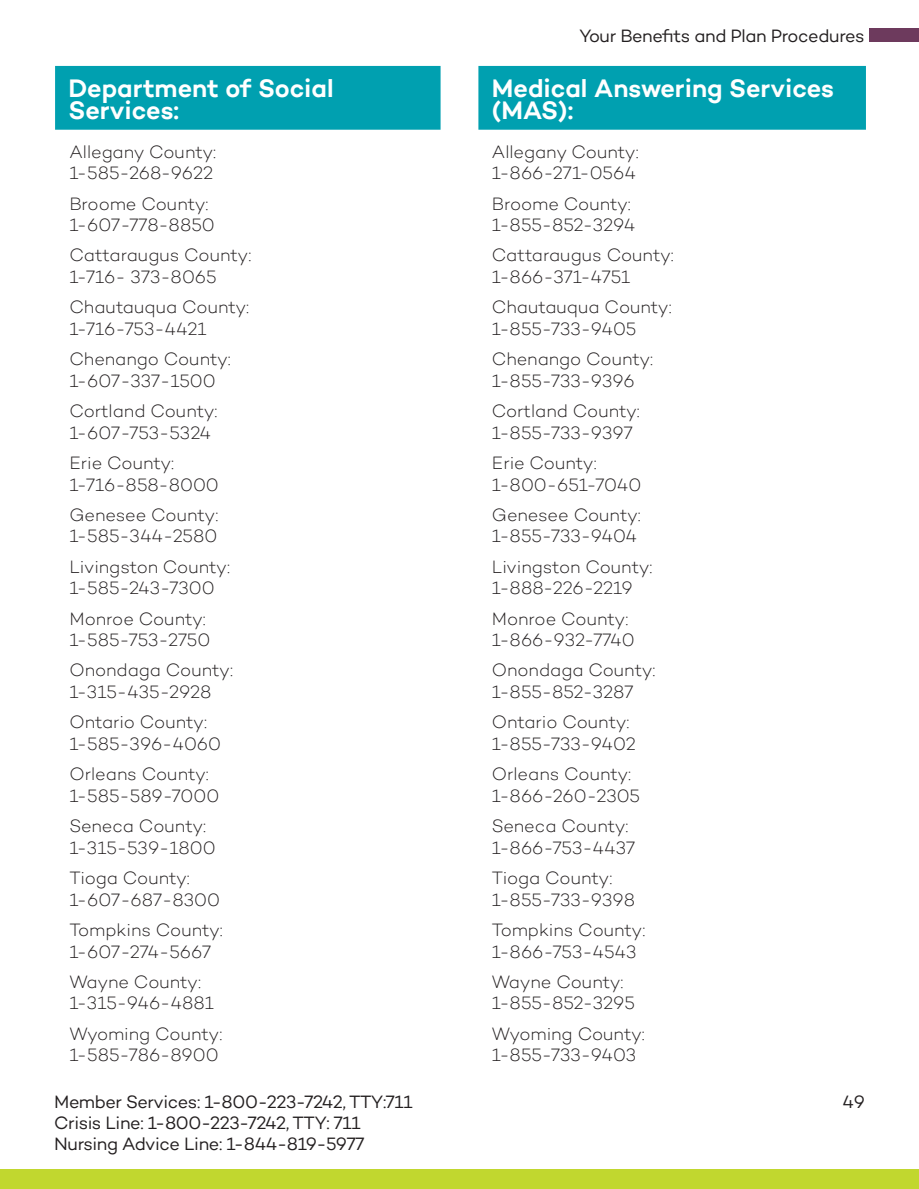
<style>
.page{position:relative;width:919px;height:1189px;background:#fff}
.page>*{position:absolute;margin:0;border:0;box-sizing:border-box;transform-origin:0 0}
.t1{font:600 25.5px/21.8px "Campton";letter-spacing:-.005em;color:#fff}
.t2{font:300 18px/21.6px "Campton";color:#231f20}
.t3{font:18px/21px "Campton";letter-spacing:-.02em;color:#231f20}
</style>
<div class="page">
<div style="left:868px;top:28px;width:50px;height:14px;background:#6d3a5d"></div>
<div style="left:0;top:1168px;width:918px;height:20px;background:#c1d72f"></div>
<div style="left:55px;top:66px;width:810px;height:64px;background:#00a0b0"></div>
<p class="t3" style="left:579px;top:25px;width:286px">Your Benefits and Plan Procedures</p>
<h2 class="t1" style="left:69px;top:77px;width:266px">Department of Social<br>Services:</h2>
<h2 class="t1" style="left:491px;top:77px;width:343px">Medical Answering Services (MAS):</h2>
<p class="t2" style="left:69px;top:140px;width:148px">Allegany County:<br>1-585-268-9622</p>
<p class="t2" style="left:69px;top:192px;width:147px">Broome County:<br>1-607-778-8850</p>
<p class="t2" style="left:69px;top:244px;width:183px">Cattaraugus County:<br>1-716- 373-8065</p>
<p class="t2" style="left:69px;top:296px;width:181px">Chautauqua County:<br>1-716-753-4421</p>
<p class="t2" style="left:69px;top:348px;width:163px">Chenango County:<br>1-607-337-1500</p>
<p class="t2" style="left:69px;top:399px;width:149px">Cortland County:<br>1-607-753-5324</p>
<p class="t2" style="left:69px;top:451px;width:151px">Erie County:<br>1-716-858-8000</p>
<p class="t2" style="left:69px;top:503px;width:150px">Genesee County:<br>1-585-344-2580</p>
<p class="t2" style="left:69px;top:555px;width:162px">Livingston County:<br>1-585-243-7300</p>
<p class="t2" style="left:69px;top:607px;width:142px">Monroe County:<br>1-585-753-2750</p>
<p class="t2" style="left:69px;top:659px;width:165px">Onondaga County:<br>1-315-435-2928</p>
<p class="t2" style="left:69px;top:711px;width:153px">Ontario County:<br>1-585-396-4060</p>
<p class="t2" style="left:69px;top:762px;width:151px">Orleans County:<br>1-585-589-7000</p>
<p class="t2" style="left:69px;top:814px;width:148px">Seneca County:<br>1-315-539-1800</p>
<p class="t2" style="left:69px;top:866px;width:152px">Tioga County:<br>1-607-687-8300</p>
<p class="t2" style="left:69px;top:918px;width:155px">Tompkins County:<br>1-607-274-5667</p>
<p class="t2" style="left:69px;top:970px;width:146px">Wayne County:<br>1-315-946-4881</p>
<p class="t2" style="left:69px;top:1022px;width:154px">Wyoming County:<br>1-585-786-8900</p>
<p class="t2" style="left:491px;top:140px;width:148px">Allegany County:<br>1-866-271-0564</p>
<p class="t2" style="left:491px;top:192px;width:145px">Broome County:<br>1-855-852-3294</p>
<p class="t2" style="left:491px;top:244px;width:183px">Cattaraugus County:<br>1-866-371-4751</p>
<p class="t2" style="left:491px;top:296px;width:181px">Chautauqua County:<br>1-855-733-9405</p>
<p class="t2" style="left:491px;top:348px;width:163px">Chenango County:<br>1-855-733-9396</p>
<p class="t2" style="left:491px;top:399px;width:149px">Cortland County:<br>1-855-733-9397</p>
<p class="t2" style="left:491px;top:451px;width:151px">Erie County:<br>1-800-651-7040</p>
<p class="t2" style="left:491px;top:503px;width:150px">Genesee County:<br>1-855-733-9404</p>
<p class="t2" style="left:491px;top:555px;width:162px">Livingston County:<br>1-888-226-2219</p>
<p class="t2" style="left:491px;top:607px;width:144px">Monroe County:<br>1-866-932-7740</p>
<p class="t2" style="left:491px;top:659px;width:165px">Onondaga County:<br>1-855-852-3287</p>
<p class="t2" style="left:491px;top:711px;width:145px">Ontario County:<br>1-855-733-9402</p>
<p class="t2" style="left:491px;top:762px;width:149px">Orleans County:<br>1-866-260-2305</p>
<p class="t2" style="left:491px;top:814px;width:145px">Seneca County:<br>1-866-753-4437</p>
<p class="t2" style="left:491px;top:866px;width:144px">Tioga County:<br>1-855-733-9398</p>
<p class="t2" style="left:491px;top:918px;width:155px">Tompkins County:<br>1-866-753-4543</p>
<p class="t2" style="left:491px;top:970px;width:144px">Wayne County:<br>1-855-852-3295</p>
<p class="t2" style="left:491px;top:1022px;width:154px">Wyoming County:<br>1-855-733-9403</p>
<p class="t3" style="left:54px;top:1090px;width:360px">Member Services: 1-800-223-7242, TTY:711<br>Crisis Line: 1-800-223-7242, TTY: 711<br>Nursing Advice Line: 1-844-819-5977</p>
<p class="t3" style="left:842px;top:1090px;width:24px">49</p>
</div>
